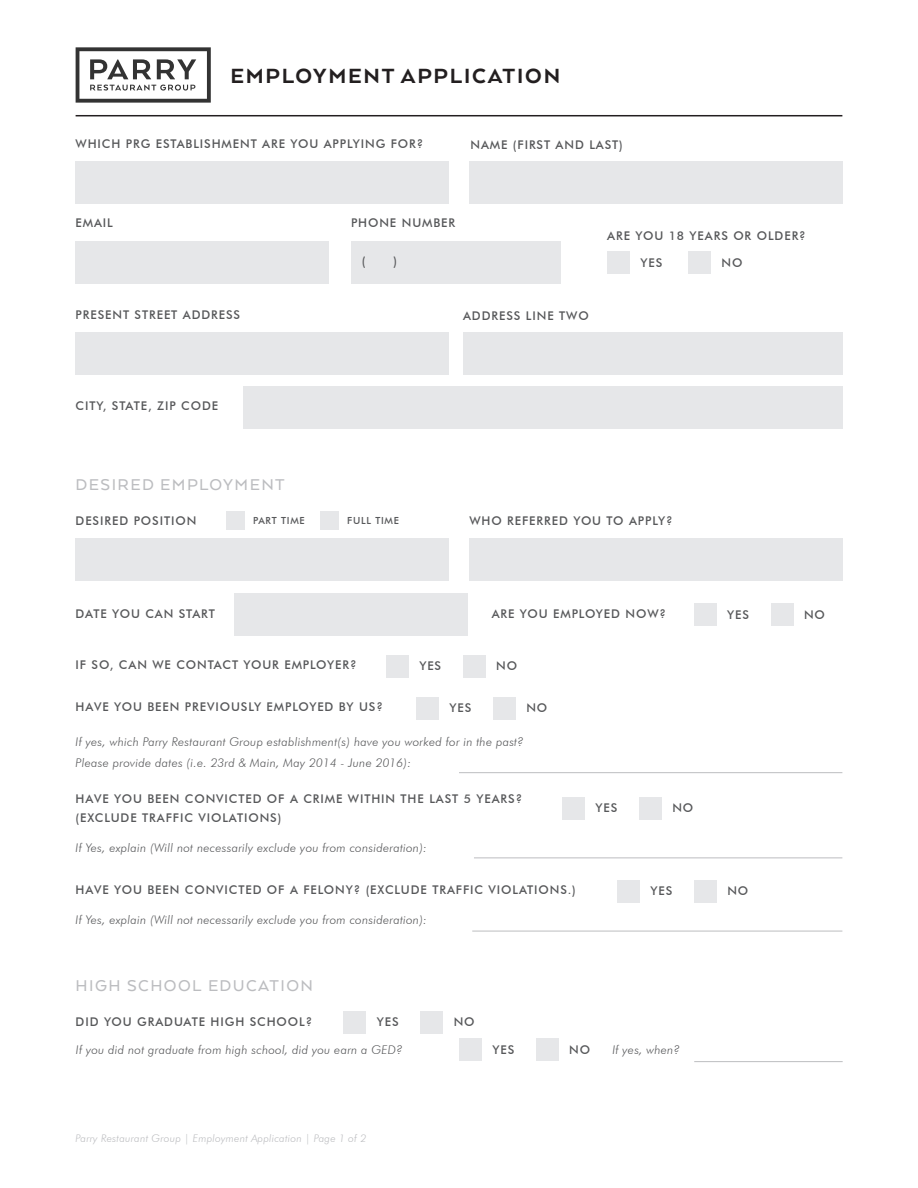
<style>
.page{position:relative;width:918px;height:1188px;background:#fff}
.page>*{position:absolute;margin:0;border:0;box-sizing:border-box;transform-origin:0 0}
.t1{font:800 23.7px "Arquitecta";letter-spacing:.075em;color:#231f20}
.Section_Title{font:500 18px "Arquitecta";letter-spacing:.08em;color:#bcbdc0}
.Question_Copy{font:500 12px/19.5px "Futura BT";letter-spacing:.075em;color:#57585a}
.Question_Description{font:italic 300 12px "Futura BT";letter-spacing:.02em;color:#57585a}
.Question_Description-2{font:italic 300 10.5px "Futura BT";letter-spacing:.02em;color:#bcbdc0}
.t2{font:500 9.75px "Futura BT";letter-spacing:.075em;color:#57585a}
</style>
<div class="page">
<svg style="left:76px;top:47px;width:135px;height:56px"></svg>
<div style="left:76px;top:161px;width:373px;height:43px;background:#e6e7e9"></div>
<div style="left:76px;top:332px;width:373px;height:43px;background:#e6e7e9"></div>
<div style="left:463px;top:332px;width:379px;height:43px;background:#e6e7e9"></div>
<div style="left:469px;top:161px;width:373px;height:43px;background:#e6e7e9"></div>
<div style="left:243px;top:386px;width:599px;height:43px;background:#e6e7e9"></div>
<div style="left:351px;top:241px;width:209px;height:42px;background:#e6e7e9"></div>
<div style="left:76px;top:241px;width:253px;height:42px;background:#e6e7e9"></div>
<div style="left:607px;top:251px;width:23px;height:23px;background:#e6e7e9"></div>
<div style="left:688px;top:251px;width:23px;height:23px;background:#e6e7e9"></div>
<div style="left:76px;top:539px;width:373px;height:42px;background:#e6e7e9"></div>
<div style="left:469px;top:539px;width:373px;height:42px;background:#e6e7e9"></div>
<div style="left:234px;top:594px;width:234px;height:42px;background:#e6e7e9"></div>
<div style="left:694px;top:603px;width:22px;height:23px;background:#e6e7e9"></div>
<div style="left:617px;top:880px;width:23px;height:22px;background:#e6e7e9"></div>
<div style="left:771px;top:603px;width:22px;height:23px;background:#e6e7e9"></div>
<div style="left:694px;top:880px;width:23px;height:22px;background:#e6e7e9"></div>
<hr style="left:459px;top:772px;width:383px;height:1px;background:#bcbdc0">
<div style="left:386px;top:655px;width:23px;height:22px;background:#e6e7e9"></div>
<div style="left:416px;top:697px;width:23px;height:22px;background:#e6e7e9"></div>
<div style="left:463px;top:655px;width:23px;height:22px;background:#e6e7e9"></div>
<div style="left:493px;top:697px;width:23px;height:22px;background:#e6e7e9"></div>
<div style="left:226px;top:511px;width:18px;height:18px;background:#e6e7e9"></div>
<div style="left:320px;top:511px;width:19px;height:18px;background:#e6e7e9"></div>
<hr style="left:474px;top:858px;width:368px;height:1px;background:#bcbdc0">
<div style="left:562px;top:797px;width:23px;height:22px;background:#e6e7e9"></div>
<div style="left:639px;top:797px;width:23px;height:22px;background:#e6e7e9"></div>
<hr style="left:472px;top:931px;width:370px;height:1px;background:#bcbdc0">
<hr style="left:76px;top:115px;width:766px;height:1px;background:#231f20">
<div style="left:344px;top:1011px;width:22px;height:22px;background:#e6e7e9"></div>
<div style="left:421px;top:1011px;width:22px;height:22px;background:#e6e7e9"></div>
<div style="left:459px;top:1039px;width:23px;height:22px;background:#e6e7e9"></div>
<div style="left:536px;top:1039px;width:23px;height:22px;background:#e6e7e9"></div>
<hr style="left:694px;top:1061px;width:149px;height:1px;background:#bcbdc0">
<p class="t1" style="left:230px;top:61px;width:331px">EMPLOYMENT APPLICATION</p>
<p class="Question_Copy" style="left:76px;top:134px;width:349px">WHICH PRG ESTABLISHMENT ARE YOU APPLYING FOR?</p>
<p class="Question_Copy" style="left:471px;top:134px;width:154px">NAME (FIRST AND LAST)</p>
<p class="Question_Copy" style="left:76px;top:213px;width:39px">EMAIL</p>
<p class="Question_Copy" style="left:351px;top:213px;width:106px">PHONE NUMBER</p>
<p class="Question_Copy" style="left:607px;top:226px;width:200px">ARE YOU 18 YEARS OR OLDER?</p>
<p class="Question_Copy" style="left:362px;top:251px;width:5px">(</p>
<p class="Question_Copy" style="left:394px;top:251px;width:5px">)</p>
<p class="Question_Copy" style="left:640px;top:253px;width:23px">YES</p>
<p class="Question_Copy" style="left:721px;top:253px;width:22px">NO</p>
<p class="Question_Copy" style="left:76px;top:305px;width:166px">PRESENT STREET ADDRESS</p>
<p class="Question_Copy" style="left:463px;top:305px;width:127px">ADDRESS LINE TWO</p>
<p class="Question_Copy" style="left:76px;top:396px;width:144px">CITY, STATE, ZIP CODE</p>
<p class="Section_Title" style="left:76px;top:473px;width:211px">DESIRED EMPLOYMENT</p>
<p class="Question_Copy" style="left:76px;top:511px;width:122px">DESIRED POSITION</p>
<p class="t2" style="left:253px;top:514px;width:53px">PART TIME</p>
<p class="t2" style="left:347px;top:514px;width:53px">FULL TIME</p>
<p class="Question_Copy" style="left:469px;top:511px;width:205px">WHO REFERRED YOU TO APPLY?</p>
<p class="Question_Copy" style="left:76px;top:603px;width:141px">DATE YOU CAN START</p>
<p class="Question_Copy" style="left:76px;top:655px;width:283px">IF SO, CAN WE CONTACT YOUR EMPLOYER?</p>
<p class="Question_Copy" style="left:76px;top:697px;width:309px">HAVE YOU BEEN PREVIOUSLY EMPLOYED BY US?</p>
<p class="Question_Copy" style="left:419px;top:656px;width:23px">YES</p>
<p class="Question_Copy" style="left:449px;top:698px;width:23px">YES</p>
<p class="Question_Copy" style="left:492px;top:603px;width:176px">ARE YOU EMPLOYED NOW?</p>
<p class="Question_Copy" style="left:496px;top:656px;width:22px">NO</p>
<p class="Question_Copy" style="left:526px;top:698px;width:22px">NO</p>
<p class="Question_Description" style="left:76px;top:734px;width:449px">If yes, which Parry Restaurant Group establishment(s) have you worked for in the past?</p>
<p class="Question_Description" style="left:76px;top:755px;width:337px">Please provide dates (i.e. 23rd &amp; Main, May 2014 - June 2016):</p>
<p class="Question_Copy" style="left:76px;top:788px;width:448px">HAVE YOU BEEN CONVICTED OF A CRIME WITHIN THE LAST 5 YEARS? (EXCLUDE TRAFFIC VIOLATIONS)</p>
<p class="Question_Copy" style="left:595px;top:798px;width:23px">YES</p>
<p class="Question_Copy" style="left:672px;top:798px;width:22px">NO</p>
<p class="Question_Description" style="left:76px;top:841px;width:353px">If Yes, explain (Will not necessarily exclude you from consideration):</p>
<p class="Question_Copy" style="left:76px;top:880px;width:502px">HAVE YOU BEEN CONVICTED OF A FELONY? (EXCLUDE TRAFFIC VIOLATIONS.)</p>
<p class="Question_Description" style="left:76px;top:912px;width:353px">If Yes, explain (Will not necessarily exclude you from consideration):</p>
<p class="Section_Title" style="left:76px;top:974px;width:239px">HIGH SCHOOL EDUCATION</p>
<p class="Question_Copy" style="left:76px;top:1012px;width:238px">DID YOU GRADUATE HIGH SCHOOL?</p>
<p class="Question_Copy" style="left:377px;top:1012px;width:23px">YES</p>
<p class="Question_Copy" style="left:454px;top:1012px;width:22px">NO</p>
<p class="Question_Copy" style="left:650px;top:881px;width:23px">YES</p>
<p class="Question_Description" style="left:76px;top:1042px;width:328px">If you did not graduate from high school, did you earn a GED?</p>
<p class="Question_Copy" style="left:492px;top:1040px;width:23px">YES</p>
<p class="Question_Copy" style="left:569px;top:1040px;width:22px">NO</p>
<p class="Question_Description" style="left:612px;top:1042px;width:69px">If yes, when?</p>
<p class="Question_Description-2" style="left:76px;top:1132px;width:292px">Parry Restaurant Group | Employment Application | Page 1 of 2</p>
<p class="Question_Copy" style="left:727px;top:605px;width:23px">YES</p>
<p class="Question_Copy" style="left:727px;top:881px;width:22px">NO</p>
<p class="Question_Copy" style="left:804px;top:605px;width:22px">NO</p>
</div>
